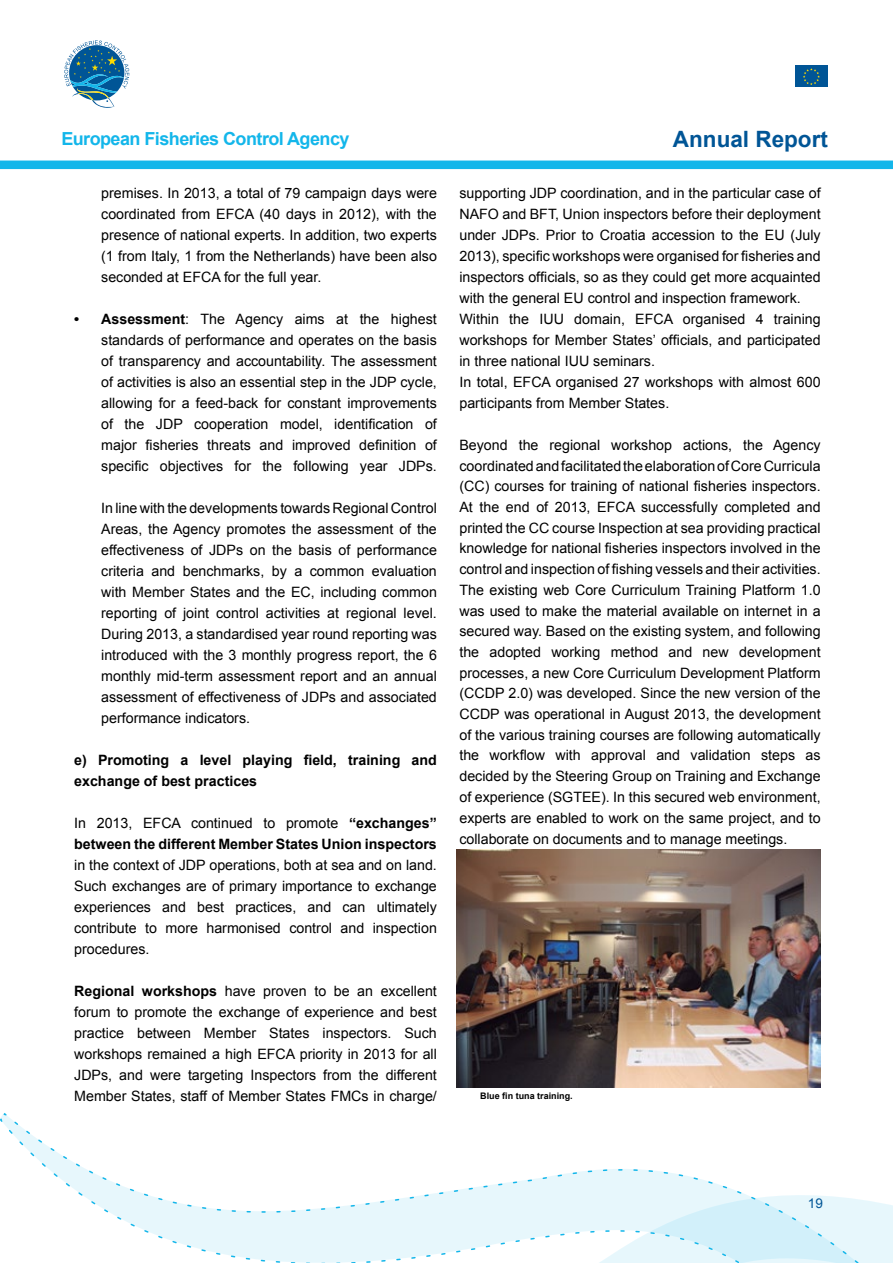
<style>
.page{position:relative;width:893px;height:1263px;background:#fff}
.page>*{position:absolute;margin:0;border:0;box-sizing:border-box;transform-origin:0 0}
.t1{font:700 22.5px "Arial";color:#005596}
.t2{font:700 18px "Arial";letter-spacing:-.03em;color:#13b6ea}
.t3{font:14.25px/21px "Arial";color:#000;text-align:justify}
.t4{font:700 14.25px/21px "Arial";color:#000}
.t5{font:13.5px "Arial";color:#005596}
.t6{font:700 9px "Arial";color:#000}
.s1{font-weight:700}
.s2{font-weight:400}
</style>
<div class="page">
<svg style="left:0;top:1113px;width:893px;height:150px"></svg>
<div style="left:0;top:161px;width:893px;height:8px;background:#13b6ea"></div>
<div style="left:795px;top:66px;width:33px;height:21px;background:#005596"></div>
<svg style="left:803px;top:68px;width:17px;height:17px"></svg>
<svg style="left:64px;top:40px;width:65px;height:68px"></svg>
<img style="left:456px;top:850px;width:365px;height:238px">
<p class="t2" style="left:61px;top:127px;width:290px">European Fisheries Control Agency</p>
<h1 class="t1" style="left:673px;top:124px;width:157px">Annual Report</h1>
<p class="t3" style="left:459px;top:183px;width:363px;text-align:left">supporting JDP coordination, and in the particular case of NAFO and BFT, Union inspectors before their deployment under JDPs. Prior to Croatia accession to the EU (July 2013), specific workshops were organised for fisheries and inspectors officials, so as they could get more acquainted with the general EU control and inspection framework.<br>Within the IUU domain, EFCA organised 4 training workshops for Member States’ officials, and participated in three national IUU seminars.<br>In total, EFCA organised 27 workshops with almost 600 participants from Member States.</p>
<p class="t3" style="left:459px;top:435px;width:363px">Beyond the regional workshop actions, the Agency coordinated and facilitated the elaboration of Core Curricula (CC) courses for training of national fisheries inspectors.<br>At the end of 2013, EFCA successfully completed and printed the CC course Inspection at sea providing practical knowledge for national fisheries inspectors involved in the control and inspection of fishing vessels and their activities.<br>The existing web Core Curriculum Training Platform 1.0 was used to make the material available on internet in a secured way. Based on the existing system, and following the adopted working method and new development processes, a new Core Curriculum Development Platform (CCDP 2.0) was developed. Since the new version of the CCDP was operational in August 2013, the development of the various training courses are following automatically the workflow with approval and validation steps as decided by the Steering Group on Training and Exchange of experience (SGTEE). In this secured web environment, experts are enabled to work on the same project, and to collaborate on documents and to manage meetings.</p>
<p class="t3" style="left:101px;top:183px;width:337px">premises. In 2013, a total of 79 campaign days were coordinated from EFCA (40 days in 2012), with the presence of national experts. In addition, two experts (1 from Italy, 1 from the Netherlands) have been also seconded at EFCA for the full year.</p>
<p class="t3" style="left:101px;top:309px;width:337px;text-indent:-27px"><span class="s1">• Assessment</span>: The Agency aims at the highest standards of performance and operates on the basis of transparency and accountability. The assessment of activities is also an essential step in the JDP cycle, allowing for a feed-back for constant improvements of the JDP cooperation model, identification of major fisheries threats and improved definition of specific objectives for the following year JDPs.</p>
<p class="t3" style="left:101px;top:498px;width:337px">In line with the developments towards Regional Control Areas, the Agency promotes the assessment of the effectiveness of JDPs on the basis of performance criteria and benchmarks, by a common evaluation with Member States and the EC, including common reporting of joint control activities at regional level.<br>During 2013, a standardised year round reporting was introduced with the 3 monthly progress report, the 6 monthly mid-term assessment report and an annual assessment of effectiveness of JDPs and associated performance indicators.</p>
<p class="t4" style="left:74px;top:750px;width:364px">e) Promoting a level playing field, training and exchange of best practices</p>
<p class="t4" style="left:74px;top:813px;width:364px"><span class="s2">In 2013, EFCA continued to promote</span> “exchanges” between the different Member States Union inspectors</p>
<p class="t3" style="left:74px;top:855px;width:364px">in the context of JDP operations, both at sea and on land.<br>Such exchanges are of primary importance to exchange experiences and best practices, and can ultimately contribute to more harmonised control and inspection procedures.</p>
<p class="t3" style="left:74px;top:981px;width:364px"><span class="s1">Regional workshops</span> have proven to be an excellent forum to promote the exchange of experience and best practice between Member States inspectors. Such workshops remained a high EFCA priority in 2013 for all JDPs, and were targeting Inspectors from the different Member States, staff of Member States FMCs in charge/</p>
<p class="t6" style="left:480px;top:1089px;width:94px">Blue fin tuna training.</p>
<p class="t5" style="left:808px;top:1194px;width:17px">19</p>
</div>
